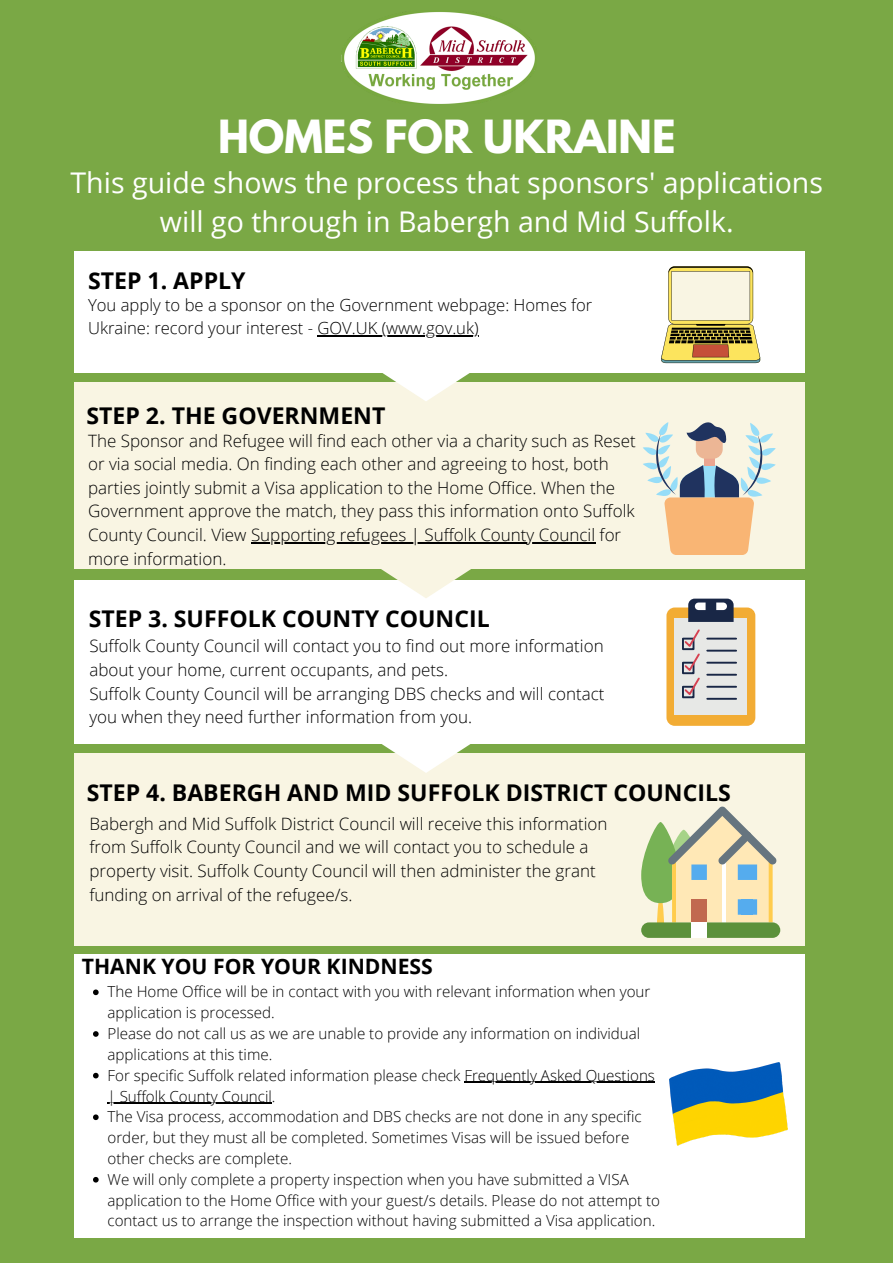
<style>
.page{position:relative;width:893px;height:1263px;background:#7aa845}
.page>*{position:absolute;margin:0;border:0;box-sizing:border-box;transform-origin:0 0}
.t1{font:700 40.5px "League Spartan";color:#fff}
.t2{font:28.5px/39.4px "Open Sans";color:#fff;text-align:center}
.t3{font:700 23.1px "Open Sans";color:#000}
.t4{font:700 21.15px "Open Sans";color:#000}
.t5{font:300 17.02px/23.6px "Open Sans";color:#000}
.t6{font:300 16.65px/23.1px "Open Sans";color:#000}
.t7{font:300 15.15px/20.9px "Open Sans";color:#000}
</style>
<div class="page">
<img style="left:344px;top:12px;width:191px;height:91px">
<div style="left:74px;top:753px;width:730px;height:192px;background:#f9f5e3"></div>
<div style="left:74px;top:954px;width:730px;height:283px;background:#fff"></div>
<img style="left:669px;top:1063px;width:118px;height:82px">
<svg style="left:641px;top:806px;width:136px;height:116px"></svg>
<div style="left:641px;top:922px;width:139px;height:16px;background:#5c913b;border-radius:8px"></div>
<div style="left:691px;top:922px;width:16px;height:16px;background:#fff"></div>
<svg style="left:93px;top:989px;width:6px;height:6px"></svg>
<svg style="left:93px;top:1031px;width:6px;height:6px"></svg>
<svg style="left:93px;top:1073px;width:6px;height:5px"></svg>
<hr style="left:464px;top:1082px;width:191px;height:1px;background:#000">
<hr style="left:108px;top:1102px;width:164px;height:2px;background:#000">
<svg style="left:93px;top:1114px;width:6px;height:6px"></svg>
<svg style="left:93px;top:1177px;width:6px;height:5px"></svg>
<svg style="left:382px;top:744px;width:89px;height:29px"></svg>
<div style="left:74px;top:580px;width:730px;height:164px;background:#fff"></div>
<svg style="left:381px;top:569px;width:90px;height:29px"></svg>
<div style="left:74px;top:382px;width:730px;height:187px;background:#f9f5e3"></div>
<hr style="left:251px;top:542px;width:344px;height:2px;background:#000">
<svg style="left:382px;top:373px;width:88px;height:28px"></svg>
<div style="left:74px;top:252px;width:730px;height:121px;background:#fff"></div>
<hr style="left:317px;top:335px;width:162px;height:2px;background:#000">
<svg style="left:661px;top:266px;width:99px;height:97px"></svg>
<svg style="left:643px;top:422px;width:132px;height:133px"></svg>
<div style="left:666px;top:607px;width:89px;height:119px;background:#f2ac34;border-radius:8px"></div>
<div style="left:674px;top:619px;width:73px;height:96px;background:#e7e8e6"></div>
<svg style="left:688px;top:599px;width:45px;height:23px"></svg>
<hr style="left:707px;top:638px;width:29px;height:2px;background:#192746">
<hr style="left:707px;top:650px;width:29px;height:2px;background:#192746">
<hr style="left:707px;top:662px;width:29px;height:2px;background:#192746">
<hr style="left:707px;top:674px;width:29px;height:2px;background:#192746">
<hr style="left:707px;top:686px;width:29px;height:2px;background:#192746">
<hr style="left:707px;top:698px;width:29px;height:2px;background:#192746">
<div style="left:682px;top:638px;width:12px;height:12px;border:2px solid #192746"></div>
<div style="left:682px;top:662px;width:12px;height:12px;border:2px solid #192746"></div>
<div style="left:682px;top:686px;width:12px;height:12px;border:2px solid #192746"></div>
<svg style="left:683px;top:629px;width:17px;height:68px"></svg>
<p class="t1" style="left:218px;top:116px;width:459px">HOMES FOR UKRAINE</p>
<p class="t2" style="left:71px;top:162px;width:754px">This guide shows the process that sponsors' applications will go through in Babergh and Mid Suffolk.</p>
<p class="t3" style="left:88px;top:264px;width:159px">STEP 1. APPLY</p>
<p class="t6" style="left:88px;top:293px;width:506px">You apply to be a sponsor on the Government webpage: Homes for<br>Ukraine: record your interest - GOV.UK (www.gov.uk)</p>
<p class="t3" style="left:86px;top:399px;width:300px">STEP 2. THE GOVERNMENT</p>
<p class="t5" style="left:88px;top:428px;width:549px">The Sponsor and Refugee will find each other via a charity such as Reset or via social media. On finding each other and agreeing to host, both parties jointly submit a Visa application to the Home Office. When the Government approve the match, they pass this information onto Suffolk County Council. View Supporting refugees | Suffolk County Council for more information.</p>
<p class="t3" style="left:89px;top:602px;width:402px">STEP 3. SUFFOLK COUNTY COUNCIL</p>
<p class="t5" style="left:89px;top:634px;width:516px">Suffolk County Council will contact you to find out more information about your home, current occupants, and pets.</p>
<p class="t5" style="left:89px;top:681px;width:516px">Suffolk County Council will be arranging DBS checks and will contact you when they need further information from you.</p>
<p class="t3" style="left:87px;top:776px;width:645px">STEP 4. BABERGH AND MID SUFFOLK DISTRICT COUNCILS</p>
<p class="t5" style="left:89px;top:811px;width:520px">Babergh and Mid Suffolk District Council will receive this information from Suffolk County Council and we will contact you to schedule a property visit. Suffolk County Council will then administer the grant funding on arrival of the refugee/s.</p>
<p class="t4" style="left:82px;top:952px;width:353px">THANK YOU FOR YOUR KINDNESS</p>
<p class="t7" style="left:108px;top:981px;width:544px">The Home Office will be in contact with you with relevant information when your application is processed.</p>
<p class="t7" style="left:108px;top:1023px;width:534px">Please do not call us as we are unable to provide any information on individual applications at this time.</p>
<p class="t7" style="left:108px;top:1064px;width:549px">For specific Suffolk related information please check Frequently Asked Questions | Suffolk County Council.</p>
<p class="t7" style="left:108px;top:1106px;width:536px">The Visa process, accommodation and DBS checks are not done in any specific order, but they must all be completed. Sometimes Visas will be issued before other checks are complete.</p>
<p class="t7" style="left:108px;top:1168px;width:554px">We will only complete a property inspection when you have submitted a VISA application to the Home Office with your guest/s details. Please do not attempt to contact us to arrange the inspection without having submitted a Visa application.</p>
</div>
